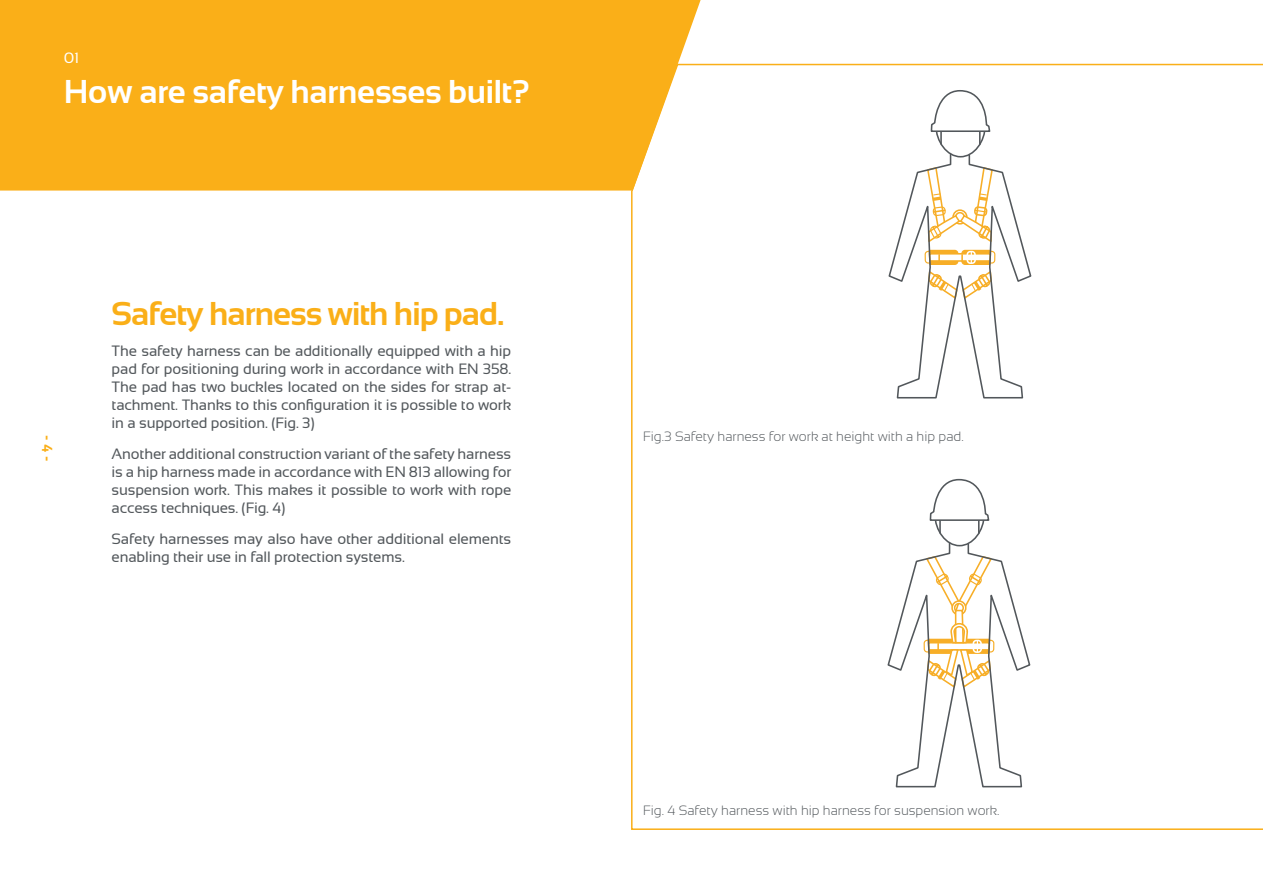
<style>
.page{position:relative;width:1263px;height:893px;background:#fff}
.page>*{position:absolute;margin:0;border:0;box-sizing:border-box;transform-origin:0 0}
.t1{font:700 33px "Sansation";letter-spacing:-.01em;color:#fff}
.t2{font:700 33px "Sansation";letter-spacing:-.03em;color:#faaf18}
.t3{font:15px/18px "Sansation";letter-spacing:-.01em;color:#52575b;text-align:justify}
.t4{font:15px "Accen";color:#faaf18}
.t5{font:15px "Sansation";color:#fff}
.t6{font:300 13.5px "Sansation";color:#52575b}
</style>
<div class="page">
<div style="left:0;top:0;width:701px;height:191px;background:#faaf18"></div>
<svg style="left:630px;top:63px;width:633px;height:767px"></svg>
<svg style="left:886px;top:478px;width:145px;height:326px"></svg>
<svg style="left:887px;top:89px;width:145px;height:326px"></svg>
<p class="t5" style="left:64px;top:50px;width:17px">01</p>
<h1 class="t1" style="left:64px;top:73px;width:468px">How are safety harnesses built?</h1>
<p class="t4" style="left:56px;top:435px;width:28px;rotate:90deg">- 4 -</p>
<h1 class="t2" style="left:112px;top:296px;width:395px">Safety harness with hip pad.</h1>
<p class="t3" style="left:112px;top:342px;width:401px">The safety harness can be additionally equipped with a hip pad for positioning during work in accordance with EN 358.<br>The pad has two buckles located on the sides for strap at&shy;tachment. Thanks to this configuration it is possible to work in a supported position. (Fig. 3)</p>
<p class="t3" style="left:112px;top:445px;width:401px">Another additional construction variant of the safety harness is a hip harness made in accordance with EN 813 allowing for suspension work. This makes it possible to work with rope access techniques. (Fig. 4)</p>
<p class="t3" style="left:112px;top:529px;width:401px">Safety harnesses may also have other additional elements enabling their use in fall protection systems.</p>
<p class="t6" style="left:643px;top:428px;width:322px">Fig.3 Safety harness for work at height with a hip pad.</p>
<p class="t6" style="left:643px;top:802px;width:358px">Fig. 4 Safety harness with hip harness for suspension work.</p>
</div>
